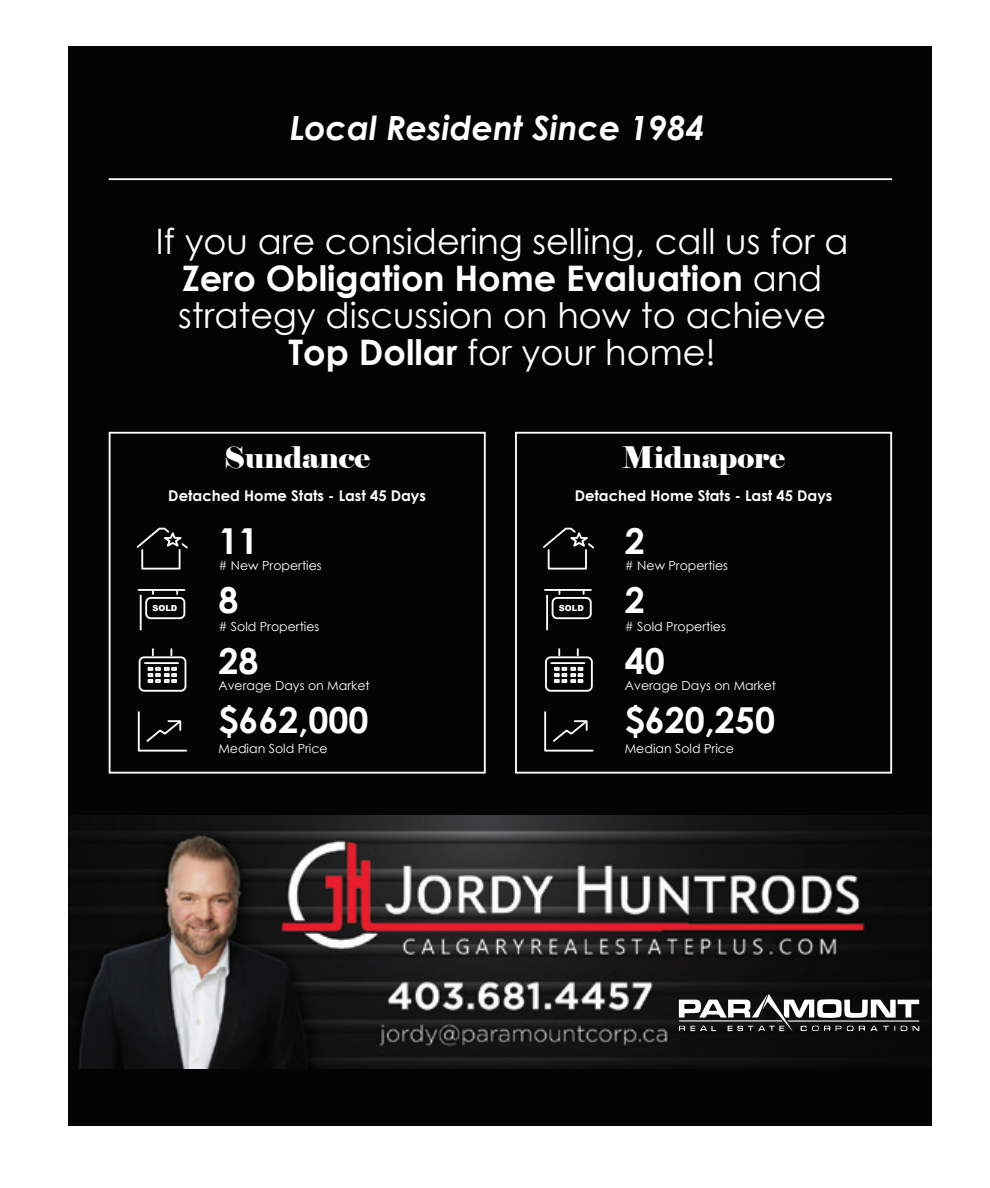
<style>
.page{position:relative;width:990px;height:1188px;background:#fff}
.page>*{position:absolute;margin:0;border:0;box-sizing:border-box;transform-origin:0 0}
.t1{font:700 35.8px/59.6px "Century Gothic";color:#fff}
.t2{font:35.2px/37px "Century Gothic";color:#fff;text-align:center}
.t3{font:italic 700 33.4px "Century Gothic";color:#fff}
.t4{font:29.6px "Elephant";color:#fff}
.t5{font:700 14.8px "Century Gothic";color:#fff}
.t6{font:12.6px "Century Gothic";color:#fff}
.t7{font:900 8.2px "Arial";color:#fff}
.s1{font-weight:700}
</style>
<div class="page">
<div style="left:68px;top:46px;width:864px;height:1080px;background:#040503"></div>
<hr style="left:109px;top:178px;width:783px;height:2px;background:#fff">
<img style="left:69px;top:815px;width:862px;height:253px">
<svg style="left:679px;top:994px;width:240px;height:37px"></svg>
<div style="left:141px;top:549px;width:40px;height:21px;border:2px solid #fff"></div>
<svg style="left:136px;top:527px;width:52px;height:23px"></svg>
<hr style="left:140px;top:595px;width:2px;height:35px;background:#fff">
<hr style="left:138px;top:589px;width:47px;height:2px;background:#fff">
<svg style="left:152px;top:649px;width:2px;height:6px"></svg>
<svg style="left:170px;top:649px;width:2px;height:6px"></svg>
<hr style="left:145px;top:662px;width:33px;height:2px;background:#fff">
<div style="left:145px;top:597px;width:40px;height:22px;border:2px solid #fff;border-radius:5px"></div>
<div style="left:139px;top:656px;width:47px;height:36px;border:2px solid #fff;border-radius:5px"></div>
<svg style="left:148px;top:667px;width:29px;height:16px"></svg>
<svg style="left:137px;top:711px;width:51px;height:41px"></svg>
<div style="left:109px;top:432px;width:377px;height:342px;border:2px solid #fff"></div>
<div style="left:548px;top:549px;width:39px;height:21px;border:2px solid #fff"></div>
<svg style="left:543px;top:527px;width:52px;height:23px"></svg>
<hr style="left:546px;top:595px;width:2px;height:35px;background:#fff">
<hr style="left:545px;top:589px;width:46px;height:2px;background:#fff">
<svg style="left:558px;top:649px;width:2px;height:6px"></svg>
<svg style="left:577px;top:649px;width:2px;height:6px"></svg>
<hr style="left:551px;top:662px;width:33px;height:2px;background:#fff">
<div style="left:552px;top:597px;width:40px;height:22px;border:2px solid #fff;border-radius:5px"></div>
<div style="left:545px;top:656px;width:48px;height:36px;border:2px solid #fff;border-radius:5px"></div>
<svg style="left:554px;top:667px;width:29px;height:16px"></svg>
<svg style="left:544px;top:711px;width:50px;height:41px"></svg>
<div style="left:515px;top:432px;width:377px;height:342px;border:2px solid #fff"></div>
<p class="t3" style="left:290px;top:103px;width:416px">Local Resident Since 1984</p>
<p class="t2" style="left:156px;top:222px;width:694px">If you are considering selling, call us for a <span class="s1">Zero Obligation Home Evaluation</span> and strategy discussion on how to achieve <span class="s1">Top Dollar</span> for your home!</p>
<p class="t4" style="left:224px;top:439px;width:148px">Sundance</p>
<p class="t4" style="left:622px;top:439px;width:165px">Midnapore</p>
<p class="t5" style="left:168px;top:484px;width:259px">Detached Home Stats - Last 45 Days</p>
<p class="t5" style="left:575px;top:484px;width:259px">Detached Home Stats - Last 45 Days</p>
<p class="t7" style="left:153px;top:602px;width:26px">SOLD</p>
<p class="t1" style="left:218px;top:509px;width:152px">11<br>8<br>28 $662,000</p>
<p class="t6" style="left:218px;top:557px;width:105px"># New Properties</p>
<p class="t6" style="left:218px;top:618px;width:103px"># Sold Properties</p>
<p class="t6" style="left:218px;top:677px;width:153px">Average Days on Market</p>
<p class="t7" style="left:559px;top:602px;width:26px">SOLD</p>
<p class="t1" style="left:625px;top:509px;width:152px">2<br>2<br>40 $620,250</p>
<p class="t6" style="left:625px;top:557px;width:105px"># New Properties</p>
<p class="t6" style="left:625px;top:618px;width:103px"># Sold Properties</p>
<p class="t6" style="left:625px;top:677px;width:153px">Average Days on Market</p>
<p class="t6" style="left:218px;top:740px;width:111px">Median Sold Price</p>
<p class="t6" style="left:625px;top:740px;width:111px">Median Sold Price</p>
</div>
